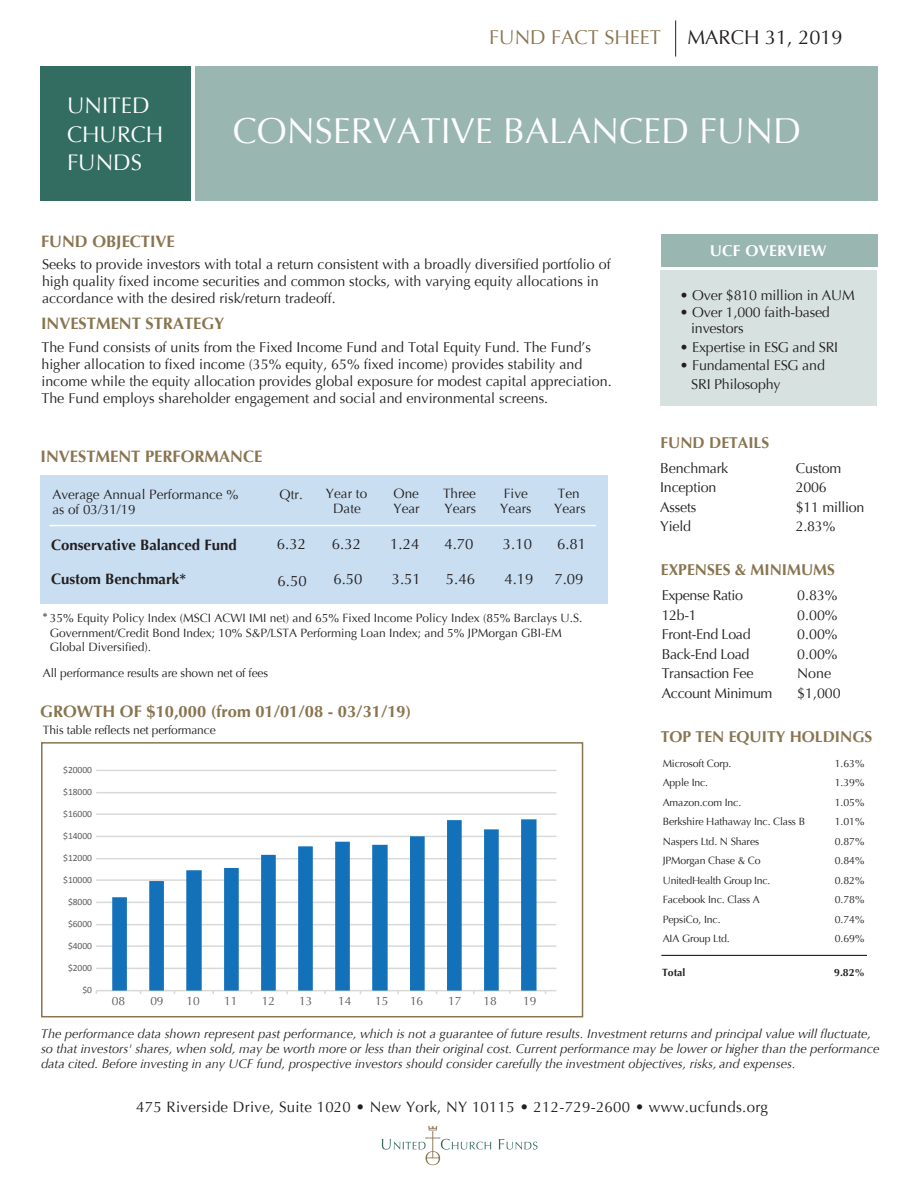
<style>
.page{position:relative;width:918px;height:1188px;background:#fff}
.page>*{position:absolute;margin:0;border:0;box-sizing:border-box;transform-origin:0 0}
.t1{font:36px "Optima";color:#fff}
.t2{font:22.5px/28.5px "Optima";color:#fff}
.t3{font:19.95px "Optima";color:#89744f}
.t4{font:19.95px "Optima";color:#231f20}
.t5{font:700 16.5px "Optima";color:#89744f}
.t6{font:700 15.6px "Optima";color:#89744f}
.t7{font:700 15.6px "Optima";letter-spacing:.01em;color:#fff}
.t8{font:15px "Optima";letter-spacing:.02em;color:#231f20}
.t9{font:700 15px "Optima";color:#231f20}
.t10{font:14.25px/19.5px "Optima";color:#231f20}
.t11{font:14.25px/19.5px "Optima";letter-spacing:-.025em;color:#231f20}
.t12{font:13.5px/14.2px "Optima";color:#231f20}
.t13{font:italic 12.75px/15.3px "Optima";letter-spacing:-.005em;color:#231f20}
.t14{font:12px/14.4px "Optima";color:#231f20}
.t15{font:12px "Optima";letter-spacing:-.005em;color:#5a5a5a}
.t16{font:10.5px/19.5px "Optima";letter-spacing:-.015em;color:#231f20}
.t17{font:700 10.5px "Optima";color:#231f20}
.t18{font:9.6px "Calibri";letter-spacing:-.005em;color:#595a5a}
</style>
<div class="page">
<div style="left:195px;top:66px;width:682px;height:135px;background:#99b6b0"></div>
<div style="left:40px;top:66px;width:150px;height:135px;background:#336d62"></div>
<hr style="left:675px;top:20px;width:1px;height:37px;background:#231f20">
<div style="left:660px;top:271px;width:217px;height:135px;background:#d7e2e0"></div>
<div style="left:661px;top:234px;width:216px;height:33px;background:#99b6b0"></div>
<div style="left:40px;top:476px;width:568px;height:128px;background:#c9def1"></div>
<hr style="left:49px;top:525px;width:547px;height:1px;background:#fff">
<svg style="left:382px;top:1126px;width:109px;height:39px"></svg>
<svg style="left:499px;top:1139px;width:38px;height:11px"></svg>
<hr style="left:661px;top:955px;width:206px;height:1px;background:#231f20">
<div style="left:41px;top:742px;width:542px;height:275px;border:2px solid #89744f"></div>
<hr style="left:96px;top:968px;width:460px;height:1px;background:#d9d9d8">
<hr style="left:96px;top:945px;width:460px;height:2px;background:#d9d9d8">
<hr style="left:96px;top:924px;width:460px;height:1px;background:#d9d9d8">
<hr style="left:96px;top:902px;width:460px;height:1px;background:#d9d9d8">
<hr style="left:96px;top:879px;width:460px;height:2px;background:#d9d9d8">
<hr style="left:96px;top:858px;width:460px;height:1px;background:#d9d9d8">
<hr style="left:96px;top:836px;width:460px;height:1px;background:#d9d9d8">
<hr style="left:96px;top:813px;width:460px;height:2px;background:#d9d9d8">
<hr style="left:96px;top:792px;width:460px;height:1px;background:#d9d9d8">
<hr style="left:96px;top:770px;width:460px;height:1px;background:#d9d9d8">
<hr style="left:96px;top:990px;width:460px;height:1px;background:#d9d9d8">
<svg style="left:112px;top:819px;width:425px;height:172px"></svg>
<p class="t2" style="left:67px;top:91px;width:98px">UNITED<br>CHURCH<br>FUNDS</p>
<p class="t3" style="left:489px;top:26px;width:173px">FUND FACT SHEET</p>
<p class="t4" style="left:688px;top:26px;width:157px">MARCH 31, 2019</p>
<p class="t1" style="left:233px;top:110px;width:570px">CONSERVATIVE BALANCED FUND</p>
<p class="t5" style="left:41px;top:231px;width:135px">FUND OBJECTIVE</p>
<p class="t10" style="left:42px;top:256px;width:570px;line-height:17.1px">Seeks to provide investors with total a return consistent with a broadly diversified portfolio of high quality fixed income securities and common stocks, with varying equity allocations in accordance with the desired risk/return tradeoff.</p>
<p class="t5" style="left:41px;top:314px;width:185px">INVESTMENT STRATEGY</p>
<p class="t10" style="left:41px;top:338px;width:572px;line-height:17.1px">The Fund consists of units from the Fixed Income Fund and Total Equity Fund. The Fund’s higher allocation to fixed income (35% equity, 65% fixed income) provides stability and income while the equity allocation provides global exposure for modest capital appreciation.<br>The Fund employs shareholder engagement and social and environmental screens.</p>
<p class="t5" style="left:41px;top:447px;width:223px">INVESTMENT PERFORMANCE</p>
<p class="t12" style="left:52px;top:487px;width:188px;line-height:15px">Average Annual Performance % as of 03/31/19</p>
<p class="t12" style="left:280px;top:487px;width:25px">Qtr.</p>
<p class="t12" style="left:326px;top:487px;width:43px;text-align:center">Year to<br>Date</p>
<p class="t12" style="left:443px;top:487px;width:35px">Three<br>Years</p>
<p class="t12" style="left:500px;top:487px;width:33px">Five<br>Years</p>
<p class="t12" style="left:554px;top:487px;width:33px">Ten<br>Years</p>
<p class="t12" style="left:393px;top:487px;width:28px">One<br>Year</p>
<p class="t9" style="left:51px;top:536px;width:187px">Conservative Balanced Fund</p>
<p class="t8" style="left:277px;top:535px;width:31px">6.32</p>
<p class="t8" style="left:278px;top:572px;width:31px">6.50</p>
<p class="t8" style="left:332px;top:535px;width:31px">6.32</p>
<p class="t8" style="left:390px;top:535px;width:31px">1.24</p>
<p class="t8" style="left:444px;top:535px;width:31px">4.70</p>
<p class="t8" style="left:503px;top:535px;width:31px">3.10</p>
<p class="t8" style="left:557px;top:535px;width:31px">6.81</p>
<p class="t9" style="left:51px;top:570px;width:137px">Custom Benchmark*</p>
<p class="t8" style="left:333px;top:571px;width:31px">6.50</p>
<p class="t8" style="left:392px;top:571px;width:31px">3.51</p>
<p class="t8" style="left:446px;top:571px;width:31px">5.46</p>
<p class="t8" style="left:504px;top:571px;width:31px">4.19</p>
<p class="t8" style="left:554px;top:571px;width:31px">7.09</p>
<p class="t14" style="left:43px;top:610px;width:7px">*</p>
<p class="t14" style="left:50px;top:611px;width:534px">35% Equity Policy Index (MSCI ACWI IMI net) and 65% Fixed Income Policy Index (85% Barclays U.S.<br>Government/Credit Bond Index; 10% S&amp;P/LSTA Performing Loan Index; and 5% JPMorgan GBI-EM<br>Global Diversified).</p>
<p class="t14" style="left:43px;top:666px;width:227px">All performance results are shown net of fees</p>
<p class="t5" style="left:40px;top:702px;width:373px">GROWTH OF $10,000 (from 01/01/08 - 03/31/19)</p>
<p class="t14" style="left:43px;top:723px;width:174px">This table reflects net performance</p>
<p class="t18" style="left:63px;top:764px;width:30px">$20000</p>
<p class="t18" style="left:63px;top:786px;width:30px">$18000</p>
<p class="t18" style="left:63px;top:808px;width:30px">$16000</p>
<p class="t18" style="left:63px;top:830px;width:30px">$14000</p>
<p class="t18" style="left:63px;top:852px;width:30px">$12000</p>
<p class="t18" style="left:63px;top:874px;width:30px">$10000</p>
<p class="t18" style="left:68px;top:896px;width:25px">$8000</p>
<p class="t18" style="left:68px;top:918px;width:25px">$6000</p>
<p class="t18" style="left:68px;top:940px;width:25px">$4000</p>
<p class="t18" style="left:68px;top:962px;width:25px">$2000</p>
<p class="t18" style="left:82px;top:984px;width:11px">$0</p>
<p class="t15" style="left:112px;top:994px;width:15px">08</p>
<p class="t15" style="left:150px;top:994px;width:15px">09</p>
<p class="t15" style="left:186px;top:994px;width:15px">10</p>
<p class="t15" style="left:224px;top:994px;width:15px">11</p>
<p class="t15" style="left:262px;top:994px;width:15px">12</p>
<p class="t15" style="left:299px;top:994px;width:15px">13</p>
<p class="t15" style="left:338px;top:994px;width:15px">14</p>
<p class="t15" style="left:375px;top:994px;width:15px">15</p>
<p class="t15" style="left:410px;top:994px;width:15px">16</p>
<p class="t15" style="left:448px;top:994px;width:15px">17</p>
<p class="t15" style="left:484px;top:994px;width:15px">18</p>
<p class="t15" style="left:523px;top:994px;width:15px">19</p>
<p class="t7" style="left:710px;top:242px;width:118px">UCF OVERVIEW</p>
<p class="t10" style="left:680px;top:286px;width:176px">• Over $810 million in AUM</p>
<p class="t10" style="left:691px;top:304px;width:140px;line-height:16.5px;text-indent:-11px">• Over 1,000 faith-based investors</p>
<p class="t10" style="left:680px;top:338px;width:160px">• Expertise in ESG and SRI</p>
<p class="t10" style="left:691px;top:357px;width:135px;line-height:18.5px;text-indent:-11px">• Fundamental ESG and<br>SRI Philosophy</p>
<p class="t6" style="left:660px;top:433px;width:110px">FUND DETAILS</p>
<p class="t10" style="left:660px;top:459px;width:70px">Benchmark<br>Inception<br>Assets<br>Yield</p>
<p class="t10" style="left:796px;top:459px;width:70px">Custom<br>2006<br>$11 million<br>2.83%</p>
<p class="t6" style="left:661px;top:560px;width:176px">EXPENSES &amp; MINIMUMS</p>
<p class="t11" style="left:662px;top:586px;width:112px">Expense Ratio<br>12b-1<br>Front-End Load<br>Back-End Load<br>Transaction Fee<br>Account Minimum</p>
<p class="t10" style="left:797px;top:586px;width:45px">0.83%<br>0.00%<br>0.00%<br>0.00%<br>None $1,000</p>
<p class="t6" style="left:661px;top:727px;width:213px">TOP TEN EQUITY HOLDINGS</p>
<p class="t16" style="left:663px;top:754px;width:144px">Microsoft Corp.<br>Apple Inc.<br>Amazon.com Inc.<br>Berkshire Hathaway Inc. Class B<br>Naspers Ltd. N Shares<br>JPMorgan Chase &amp; Co<br>UnitedHealth Group Inc.<br>Facebook Inc. Class A<br>PepsiCo, Inc.<br>AIA Group Ltd.</p>
<p class="t16" style="left:835px;top:754px;width:31px;text-align:justify">1.63% 1.39% 1.05% 1.01% 0.87% 0.84% 0.82% 0.78% 0.74% 0.69%</p>
<p class="t17" style="left:662px;top:966px;width:25px">Total</p>
<p class="t17" style="left:834px;top:966px;width:32px">9.82%</p>
<p class="t13" style="left:41px;top:1026px;width:840px">The performance data shown represent past performance, which is not a guarantee of future results. Investment returns and principal value will fluctuate, so that investors' shares, when sold, may be worth more or less than their original cost. Current performance may be lower or higher than the performance data cited. Before investing in any UCF fund, prospective investors should consider carefully the investment objectives, risks, and expenses.</p>
<p class="t8" style="left:136px;top:1099px;width:633px">475 Riverside Drive, Suite 1020 • New York, NY 10115 • 212-729-2600 • www.ucfunds.org</p>
</div>
